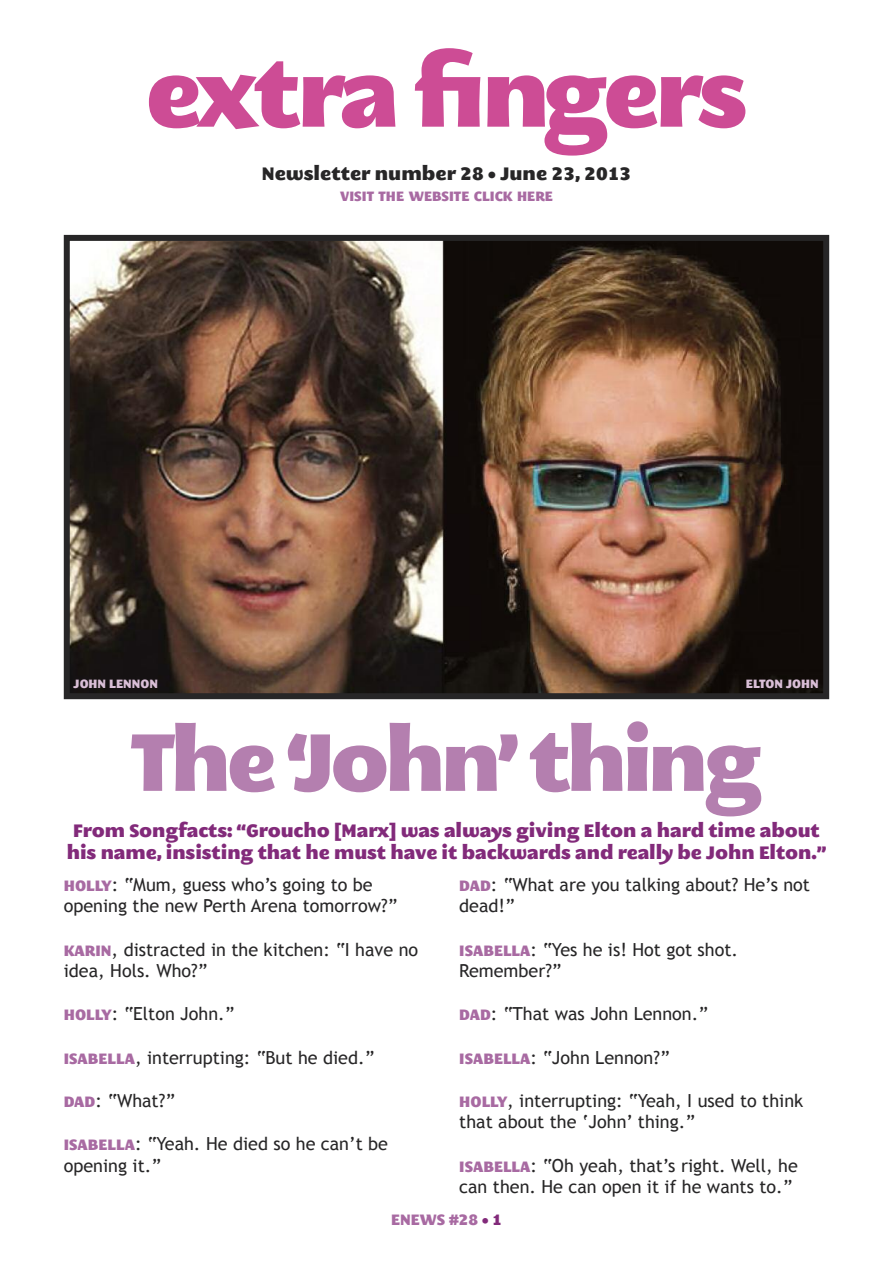
<style>
.page{position:relative;width:893px;height:1263px;background:#fff}
.page>*{position:absolute;margin:0;border:0;box-sizing:border-box;transform-origin:0 0}
.t1{font:91.5px "M Egalopolis Extra";letter-spacing:-.045em;color:#cd4c95}
.t2{font:81px "M Egalopolis Extra";letter-spacing:-.06em;color:#b47faf}
.t3{font:18px/21.6px "Trebuchet MS";color:#272627}
.t4{font:18px/21.6px "M Egalopolis Extra";letter-spacing:-.005em;color:#822a7a;text-align:center}
.t5{font:18px "M Egalopolis Extra";color:#272627}
.t6{font:15px "M Egalopolis Extra";color:#a86aa2}
.t7{font:13.5px "M Egalopolis Extra";color:#a86aa2}
.t8{font:12px "M Egalopolis Extra";color:#dabfd7}
.s1{font-family:"M Egalopolis Extra";font-size:15px;color:#a86aa2}
.s2{color:#822a7a}
</style>
<div class="page">
<img style="left:71px;top:242px;width:751px;height:450px">
<div style="left:64px;top:235px;width:765px;height:464px;border:6px solid #272627"></div>
<h1 class="t1" style="left:145px;top:62px;width:604px">extra fingers</h1>
<p class="t5" style="left:262px;top:167px;width:371px">Newsletter number 28 • June 23, 2013</p>
<p class="t7" style="left:340px;top:192px;width:214px">VISIT THE WEBSITE CLICK HERE</p>
<p class="t8" style="left:74px;top:680px;width:86px">JOHN LENNON</p>
<p class="t8" style="left:746px;top:680px;width:74px">ELTON JOHN</p>
<h2 class="t2" style="left:131px;top:734px;width:633px">The ‘John’ thing</h2>
<p class="t4" style="left:67px;top:823px;width:761px">From Songfacts: “Groucho [Marx] was always giving Elton a hard time about his name, insisting that he must have it backwards and really be John Elton.”</p>
<p class="t3" style="left:64px;top:873px;width:335px"><span class="s1">HOLLY</span>: “Mum, guess who’s going to be opening the new Perth Arena tomorrow?”</p>
<p class="t3" style="left:64px;top:938px;width:356px"><span class="s1">KARIN</span>, distracted in the kitchen: “I have no idea, Hols. Who?”</p>
<p class="t3" style="left:64px;top:1003px;width:172px"><span class="s1">HOLLY</span>: “Elton John.”</p>
<p class="t3" style="left:64px;top:1046px;width:312px"><span class="s1">ISABELLA</span>, interrupting: “But he died.”</p>
<p class="t3" style="left:64px;top:1089px;width:113px"><span class="s1">DAD</span>: “What?”</p>
<p class="t3" style="left:64px;top:1133px;width:326px"><span class="s1">ISABELLA</span>: “Yeah. He died so he can’t be opening it.”</p>
<p class="t3" style="left:459px;top:873px;width:352px"><span class="s1">DAD</span>: “What are you talking about? He’s not dead!”</p>
<p class="t3" style="left:459px;top:938px;width:280px"><span class="s1">ISABELLA</span>: “Yes he is! Hot got shot.<br>Remember?”</p>
<p class="t3" style="left:459px;top:1003px;width:250px"><span class="s1">DAD</span>: “That was John Lennon.”</p>
<p class="t3" style="left:459px;top:1046px;width:212px"><span class="s1">ISABELLA</span>: “John Lennon?”</p>
<p class="t3" style="left:459px;top:1089px;width:346px"><span class="s1">HOLLY</span>, interrupting: “Yeah, I used to think that about the ‘John’ thing.”</p>
<p class="t3" style="left:459px;top:1154px;width:340px"><span class="s1">ISABELLA</span>: “Oh yeah, that’s right. Well, he can then. He can open it if he wants to.”</p>
<p class="t6" style="left:391px;top:1214px;width:112px">ENEWS #28 <span class="s2">• 1</span></p>
</div>
